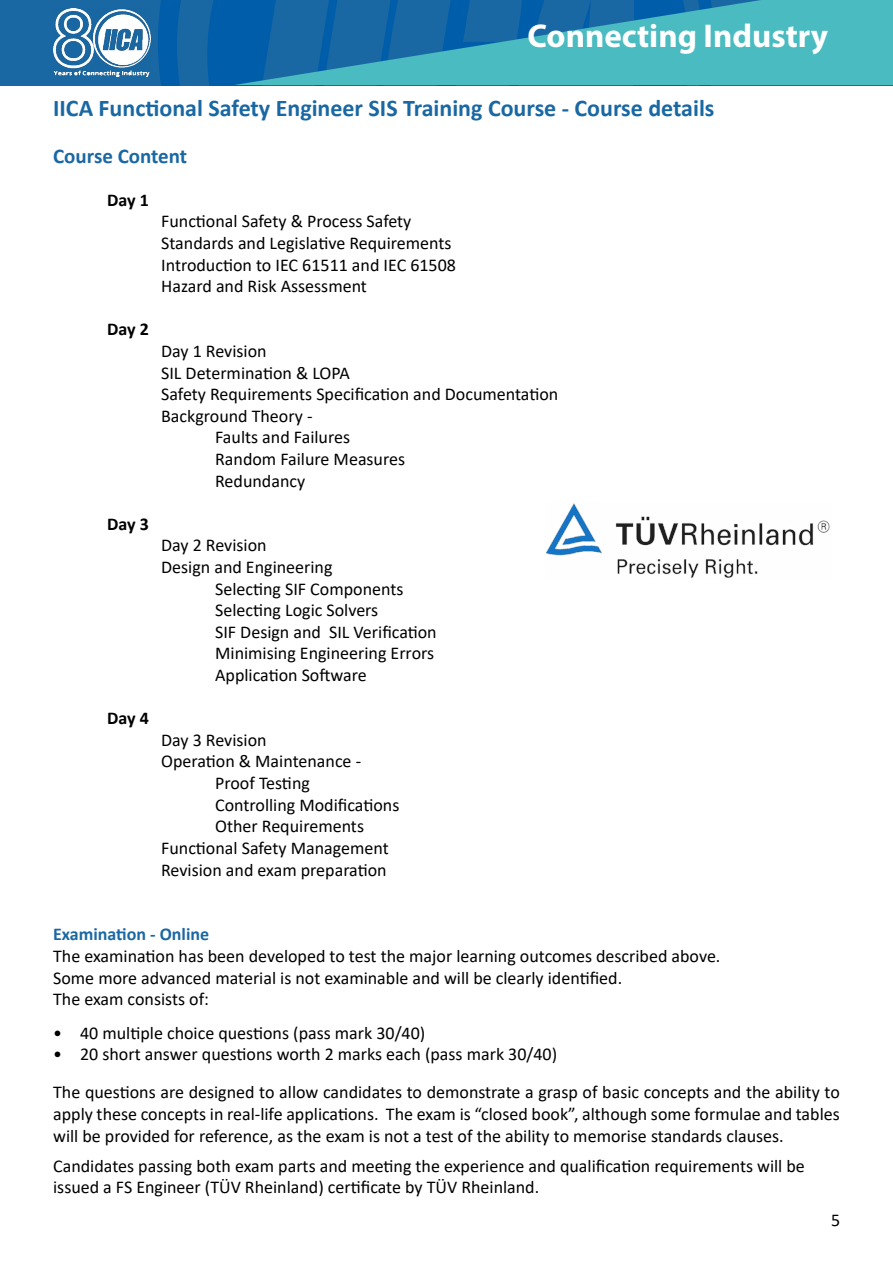
<style>
.page{position:relative;width:893px;height:1263px;background:#fff}
.page>*{position:absolute;margin:0;border:0;box-sizing:border-box;transform-origin:0 0}
.t1{font:700 33px "Myriad Pro";color:#fff}
.t2{font:700 24px "Calibri";color:#1a68a3}
.t3{font:700 21px "Calibri";color:#1a68a3}
.t4{font:18px/21.6px "Calibri";color:#000}
.t5{font:700 18px "Calibri";color:#1a68a3}
.t6{font:700 18px "Calibri";letter-spacing:-.01em;color:#000}
</style>
<div class="page">
<img style="left:546px;top:504px;width:284px;height:74px">
<div style="left:0;top:0;width:893px;height:85px;background:#1a68a3"></div>
<svg style="left:158px;top:0;width:76px;height:85px;fill:#005daa"></svg>
<svg style="left:234px;top:0;width:659px;height:85px;fill:#4abbc0"></svg>
<img style="left:53px;top:9px;width:98px;height:68px">
<h1 class="t1" style="left:528px;top:14px;width:302px">Connecting Industry</h1>
<h2 class="t2" style="left:53px;top:91px;width:663px">IICA Functional Safety Engineer SIS Training Course - Course details</h2>
<p class="t3" style="left:53px;top:141px;width:136px">Course Content</p>
<p class="t6" style="left:107px;top:187px;width:43px">Day 1</p>
<p class="t4" style="left:161px;top:210px;width:296px">Functional Safety &amp; Process Safety Standards and Legislative Requirements Introduction to IEC 61511 and IEC 61508<br>Hazard and Risk Assessment</p>
<p class="t6" style="left:107px;top:317px;width:43px">Day 2</p>
<p class="t4" style="left:161px;top:340px;width:107px">Day 1 Revision</p>
<p class="t4" style="left:161px;top:361px;width:190px">SIL Determination &amp; LOPA</p>
<p class="t4" style="left:161px;top:383px;width:399px">Safety Requirements Specification and Documentation</p>
<p class="t4" style="left:161px;top:405px;width:153px">Background Theory -</p>
<p class="t4" style="left:215px;top:426px;width:136px">Faults and Failures</p>
<p class="t4" style="left:215px;top:448px;width:191px">Random Failure Measures</p>
<p class="t4" style="left:215px;top:469px;width:92px">Redundancy</p>
<p class="t6" style="left:107px;top:511px;width:43px">Day 3</p>
<p class="t4" style="left:161px;top:534px;width:107px">Day 2 Revision</p>
<p class="t4" style="left:161px;top:556px;width:173px">Design and Engineering</p>
<p class="t4" style="left:215px;top:577px;width:190px">Selecting SIF Components</p>
<p class="t4" style="left:215px;top:599px;width:165px">Selecting Logic Solvers</p>
<p class="t4" style="left:215px;top:621px;width:223px">SIF Design and SIL Verification</p>
<p class="t4" style="left:215px;top:642px;width:220px">Minimising Engineering Errors</p>
<p class="t4" style="left:215px;top:664px;width:153px">Application Software</p>
<p class="t6" style="left:107px;top:705px;width:43px">Day 4</p>
<p class="t4" style="left:161px;top:729px;width:107px">Day 3 Revision</p>
<p class="t4" style="left:161px;top:750px;width:201px">Operation &amp; Maintenance -</p>
<p class="t4" style="left:215px;top:772px;width:96px">Proof Testing</p>
<p class="t4" style="left:215px;top:793px;width:186px">Controlling Modifications</p>
<p class="t4" style="left:215px;top:815px;width:150px">Other Requirements</p>
<p class="t4" style="left:161px;top:837px;width:229px">Functional Safety Management</p>
<p class="t4" style="left:161px;top:858px;width:227px">Revision and exam preparation</p>
<p class="t5" style="left:53px;top:921px;width:158px">Examination - Online</p>
<p class="t4" style="left:53px;top:945px;width:669px">The examination has been developed to test the major learning outcomes described above.<br>Some more advanced material is not examinable and will be clearly identified.<br>The exam consists of:</p>
<p class="t4" style="left:53px;top:1021px;width:374px">• 40 multiple choice questions (pass mark 30/40)</p>
<p class="t4" style="left:53px;top:1035px;width:788px;line-height:38.1px">• 20 short answer questions worth 2 marks each (pass mark 30/40)<br>The questions are designed to allow candidates to demonstrate a grasp of basic concepts and the ability to</p>
<p class="t4" style="left:53px;top:1103px;width:788px">apply these concepts in real-life applications. The exam is “closed book”, although some formulae and tables will be provided for reference, as the exam is not a test of the ability to memorise standards clauses.</p>
<p class="t4" style="left:53px;top:1154px;width:753px">Candidates passing both exam parts and meeting the experience and qualification requirements will be issued a FS Engineer (TÜV Rheinland) certificate by TÜV Rheinland.</p>
<p class="t4" style="left:831px;top:1209px;width:11px">5</p>
</div>
